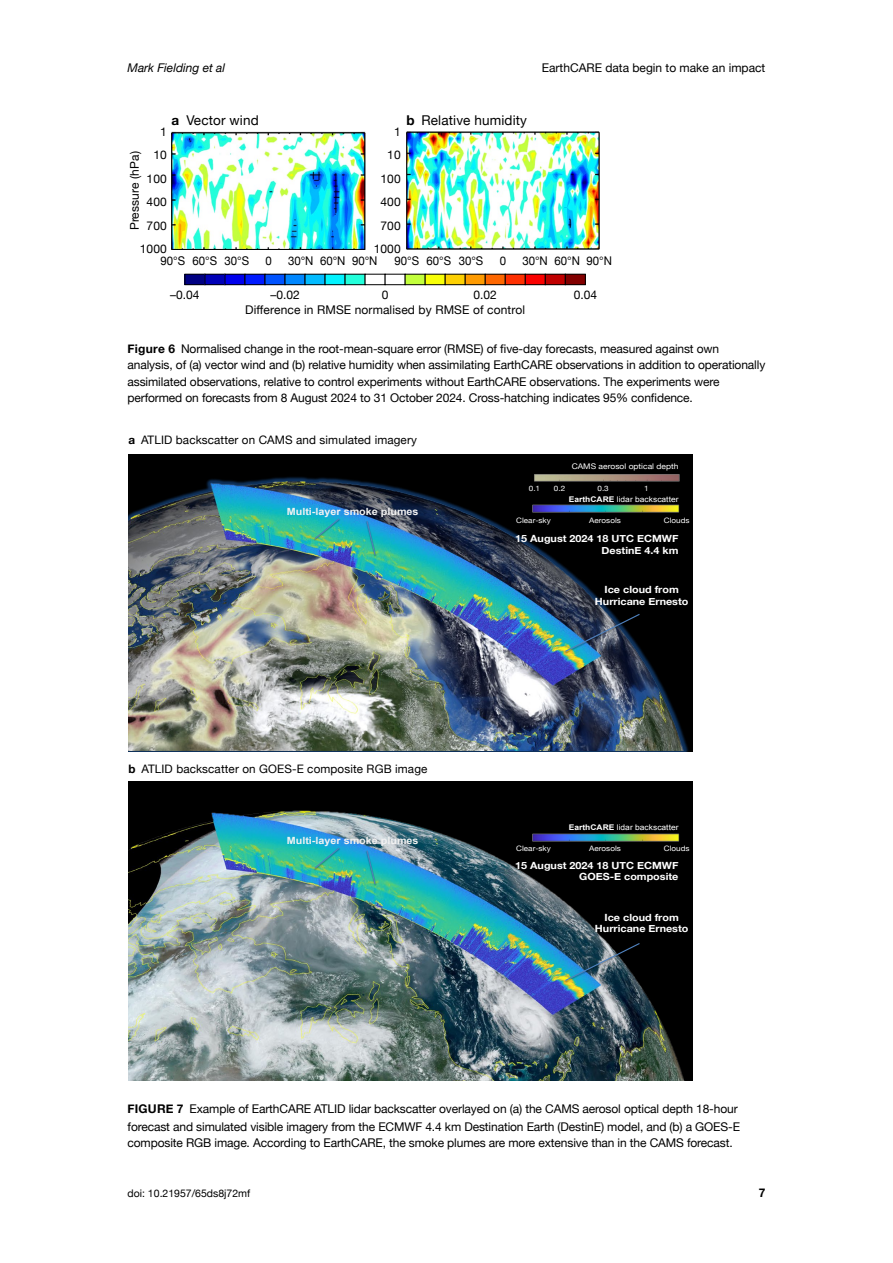
<style>
.page{position:relative;width:893px;height:1263px;background:#fff}
.page>*{position:absolute;margin:0;border:0;box-sizing:border-box;transform-origin:0 0}
.t1{font:13.5px "Helvetica Neue";letter-spacing:.01em;color:#000}
.t2{font:12px/16.5px "Helvetica Neue";letter-spacing:-.01em;color:#000}
.t3{font:12px/23.5px "Helvetica Neue";letter-spacing:.01em;color:#000;text-align:right}
.t4{font:12px "Helvetica Neue";letter-spacing:-.01em;color:#000;scale:.95 1}
.t5{font:italic 12px "Helvetica Neue";color:#000}
.t6{font:700 12px "Helvetica Neue";color:#000}
.t7{font:11.7px "Helvetica Neue";letter-spacing:.01em;color:#000}
.t8{font:10.5px "Helvetica Neue";color:#000}
.t9{font:700 9.9px/11.6px "Helvetica Neue";color:#fff;text-align:center;scale:1.09 1}
.t10{font:700 9.9px "Arial";color:#f2f2f2;scale:1.09 1}
.t11{font:7.8px "Arial";color:#fff;scale:1.09 1}
.t12{font:7.8px "Helvetica Neue";color:#fff;scale:1.09 1}
.t13{font:7.5px "Helvetica Neue";color:#fff;scale:1.09 1}
.s1{font-weight:700}
</style>
<div class="page">
<img style="left:172px;top:132px;width:193px;height:118px">
<img style="left:406px;top:132px;width:194px;height:118px">
<div style="left:185px;top:274px;width:20px;height:11px;background:#000082"></div>
<div style="left:185px;top:274px;width:20px;height:11px;border:1px solid #000"></div>
<div style="left:205px;top:274px;width:20px;height:11px;background:#0000b7"></div>
<div style="left:205px;top:274px;width:20px;height:11px;border:1px solid #000"></div>
<div style="left:225px;top:274px;width:20px;height:11px;background:#0000ec"></div>
<div style="left:225px;top:274px;width:20px;height:11px;border:1px solid #000"></div>
<div style="left:245px;top:274px;width:20px;height:11px;background:#001aff"></div>
<div style="left:245px;top:274px;width:20px;height:11px;border:1px solid #000"></div>
<div style="left:265px;top:274px;width:20px;height:11px;background:#0053ff"></div>
<div style="left:265px;top:274px;width:20px;height:11px;border:1px solid #000"></div>
<div style="left:285px;top:274px;width:20px;height:11px;background:#0087ff"></div>
<div style="left:285px;top:274px;width:20px;height:11px;border:1px solid #000"></div>
<div style="left:305px;top:274px;width:20px;height:11px;background:#02bbff"></div>
<div style="left:305px;top:274px;width:20px;height:11px;border:1px solid #000"></div>
<div style="left:325px;top:274px;width:20px;height:11px;background:#02f3ff"></div>
<div style="left:325px;top:274px;width:20px;height:11px;border:1px solid #000"></div>
<div style="left:345px;top:274px;width:20px;height:11px;background:#23ffdb"></div>
<div style="left:345px;top:274px;width:20px;height:11px;border:1px solid #000"></div>
<div style="left:365px;top:274px;width:20px;height:11px;border:1px solid #000"></div>
<div style="left:385px;top:274px;width:20px;height:11px;border:1px solid #000"></div>
<div style="left:405px;top:274px;width:20px;height:11px;background:#c3ff3c"></div>
<div style="left:405px;top:274px;width:21px;height:11px;border:1px solid #000"></div>
<div style="left:425px;top:274px;width:20px;height:11px;background:#f8ff08"></div>
<div style="left:425px;top:274px;width:21px;height:11px;border:1px solid #000"></div>
<div style="left:445px;top:274px;width:20px;height:11px;background:#fdd002"></div>
<div style="left:445px;top:274px;width:21px;height:11px;border:1px solid #000"></div>
<div style="left:465px;top:274px;width:20px;height:11px;background:#fe9b01"></div>
<div style="left:465px;top:274px;width:21px;height:11px;border:1px solid #000"></div>
<div style="left:485px;top:274px;width:20px;height:11px;background:#fe6700"></div>
<div style="left:485px;top:274px;width:21px;height:11px;border:1px solid #000"></div>
<div style="left:505px;top:274px;width:20px;height:11px;background:#fe3001"></div>
<div style="left:505px;top:274px;width:21px;height:11px;border:1px solid #000"></div>
<div style="left:525px;top:274px;width:20px;height:11px;background:#fa0100"></div>
<div style="left:525px;top:274px;width:21px;height:11px;border:1px solid #000"></div>
<div style="left:545px;top:274px;width:20px;height:11px;background:#c00000"></div>
<div style="left:545px;top:274px;width:21px;height:11px;border:1px solid #000"></div>
<div style="left:565px;top:274px;width:20px;height:11px;background:#820000"></div>
<div style="left:565px;top:274px;width:21px;height:11px;border:1px solid #000"></div>
<img style="left:128px;top:454px;width:565px;height:296px">
<img style="left:517px;top:471px;width:176px;height:11px">
<img style="left:509px;top:501px;width:184px;height:11px">
<img style="left:313px;top:517px;width:29px;height:25px">
<svg style="left:313px;top:517px;width:28px;height:23px"></svg>
<img style="left:364px;top:520px;width:14px;height:37px">
<svg style="left:366px;top:520px;width:10px;height:36px"></svg>
<img style="left:563px;top:613px;width:79px;height:41px">
<svg style="left:564px;top:613px;width:77px;height:40px;background:#2f495f"></svg>
<img style="left:128px;top:781px;width:565px;height:300px">
<img style="left:509px;top:831px;width:184px;height:10px">
<img style="left:313px;top:847px;width:29px;height:24px">
<svg style="left:313px;top:846px;width:28px;height:23px"></svg>
<img style="left:364px;top:849px;width:14px;height:38px">
<svg style="left:366px;top:849px;width:10px;height:36px"></svg>
<img style="left:563px;top:942px;width:79px;height:41px">
<svg style="left:564px;top:942px;width:77px;height:40px;background:#2e5160"></svg>
<p class="t5" style="left:128px;top:59px;width:99px">Mark Fielding et al</p>
<p class="t2" style="left:542px;top:60px;width:225px">EarthCARE data begin to make an impact</p>
<p class="t1" style="left:172px;top:110px;width:89px"><span class="s1">a</span> Vector wind</p>
<p class="t1" style="left:406px;top:110px;width:122px"><span class="s1">b</span> Relative humidity</p>
<p class="t3" style="left:140px;top:120px;width:29px">1<br>10<br>100<br>400<br>700<br>1000</p>
<p class="t3" style="left:374px;top:120px;width:29px">1<br>10<br>100<br>400<br>700<br>1000</p>
<p class="t3" style="left:123px;top:230px;width:80px;rotate:-90deg">Pressure (hPa)</p>
<p class="t4" style="left:160px;top:252px;width:95px">90°S 60°S 30°S</p>
<p class="t4" style="left:266px;top:252px;width:8px">0</p>
<p class="t4" style="left:288px;top:252px;width:96px">30°N 60°N 90°N</p>
<p class="t4" style="left:395px;top:252px;width:95px">90°S 60°S 30°S</p>
<p class="t4" style="left:500px;top:252px;width:8px">0</p>
<p class="t4" style="left:522px;top:252px;width:96px">30°N 60°N 90°N</p>
<p class="t2" style="left:170px;top:287px;width:31px">–0.04</p>
<p class="t2" style="left:270px;top:287px;width:31px">–0.02</p>
<p class="t2" style="left:382px;top:287px;width:8px">0</p>
<p class="t2" style="left:574px;top:287px;width:25px">0.04</p>
<p class="t3" style="left:245px;top:299px;width:281px">Difference in RMSE normalised by RMSE of control</p>
<p class="t2" style="left:474px;top:287px;width:25px">0.02</p>
<p class="t2" style="left:128px;top:341px;width:639px"><span class="s1">Figure 6</span> Normalised change in the root-mean-square error (RMSE) of five-day forecasts, measured against own analysis, of (a) vector wind and (b) relative humidity when assimilating EarthCARE observations in addition to operationally assimilated observations, relative to control experiments without EarthCARE observations. The experiments were performed on forecasts from 8 August 2024 to 31 October 2024. Cross-hatching indicates 95% confidence.</p>
<p class="t7" style="left:128px;top:432px;width:290px"><span class="s1">a</span> ATLID backscatter on CAMS and simulated imagery</p>
<p class="t10" style="left:287px;top:505px;width:122px">Multi-layer smoke plumes</p>
<p class="t7" style="left:128px;top:760px;width:301px"><span class="s1">b</span> ATLID backscatter on GOES-E composite RGB image</p>
<p class="t10" style="left:287px;top:834px;width:122px">Multi-layer smoke plumes</p>
<p class="t12" style="left:572px;top:461px;width:99px">CAMS aerosol optical depth</p>
<p class="t13" style="left:529px;top:483px;width:12px">0.1</p>
<p class="t13" style="left:554px;top:483px;width:12px">0.2</p>
<p class="t13" style="left:597px;top:483px;width:12px">0.3</p>
<p class="t13" style="left:644px;top:483px;width:6px">1</p>
<p class="t11" style="left:569px;top:494px;width:102px"><span class="s1">EarthCARE</span> lidar backscatter</p>
<p class="t9" style="left:515px;top:533px;width:151px;text-align:right">15 August 2024 18 UTC ECMWF<br>DestinE 4.4 km</p>
<p class="t13" style="left:516px;top:514px;width:33px">Clear-sky</p>
<p class="t13" style="left:589px;top:514px;width:30px">Aerosols</p>
<p class="t13" style="left:664px;top:514px;width:25px">Clouds</p>
<p class="t9" style="left:595px;top:584px;width:87px">Ice cloud from<br>Hurricane Ernesto</p>
<p class="t11" style="left:569px;top:822px;width:102px"><span class="s1">EarthCARE</span> lidar backscatter</p>
<p class="t13" style="left:516px;top:843px;width:33px">Clear-sky</p>
<p class="t13" style="left:589px;top:843px;width:30px">Aerosols</p>
<p class="t13" style="left:664px;top:843px;width:25px">Clouds</p>
<p class="t9" style="left:515px;top:860px;width:151px;text-align:right">15 August 2024 18 UTC ECMWF<br>GOES-E composite</p>
<p class="t9" style="left:595px;top:912px;width:87px">Ice cloud from<br>Hurricane Ernesto</p>
<p class="t2" style="left:128px;top:1100px;width:614px;line-height:18px"><span class="s1">FIGURE 7</span> Example of EarthCARE ATLID lidar backscatter overlayed on (a) the CAMS aerosol optical depth 18‑hour forecast and simulated visible imagery from the ECMWF 4.4 km Destination Earth (DestinE) model, and (b) a GOES‑E</p>
<p class="t2" style="left:128px;top:1136px;width:607px">composite RGB image. According to EarthCARE, the smoke plumes are more extensive than in the CAMS forecast.</p>
<p class="t8" style="left:128px;top:1186px;width:124px">doi: 10.21957/65ds8j72mf</p>
<p class="t6" style="left:759px;top:1183px;width:8px">7</p>
</div>
